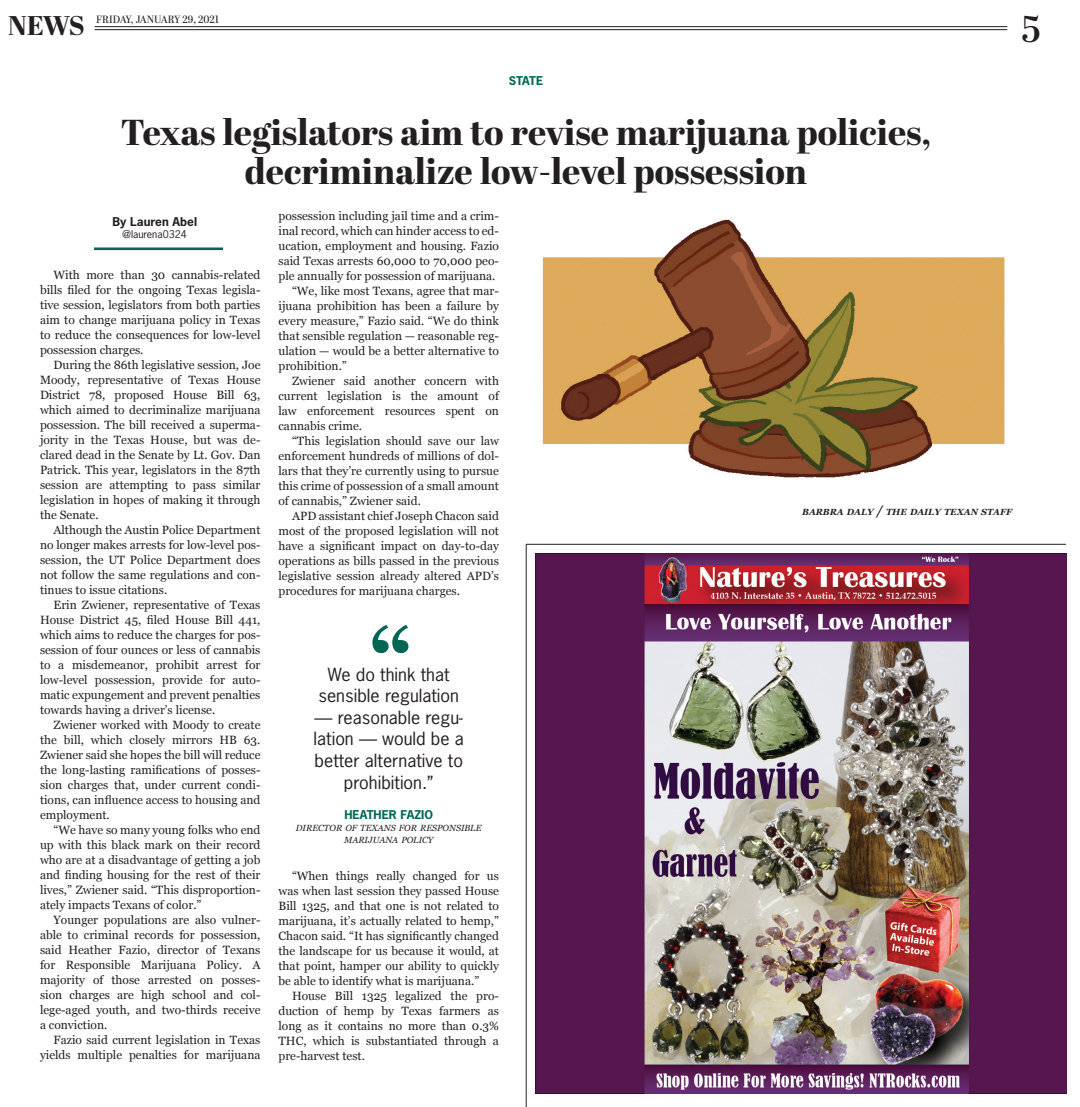
<style>
.page{position:relative;width:1080px;height:1107px;background:#fff}
.page>*{position:absolute;margin:0;border:0;box-sizing:border-box;transform-origin:0 0}
.t1{font:600 37.5px "Abril Display";color:#231f20}
.t2{font:800 36px/39px "Abril Display";color:#231f20;text-align:center}
.t3{font:800 27px "Abril Display";color:#231f20}
.t4{font:17.1px/21.6px "News Gothic Std";color:#231f20;text-align:center;scale:1.05 1}
.t5{font:12px/15px "Georgia";color:#231f20;text-align:justify}
.t6{font:700 11.4px "News Gothic Std";color:#006654;scale:1.05 1}
.t7{font:700 11.4px "News Gothic Std";color:#231f20;scale:1.05 1}
.t8{font:10.5px "Abril Display";color:#231f20}
.t9{font:10.05px "News Gothic Std";color:#231f20;scale:1.05 1}
.t10{font:italic 8.85px/12px "Georgia";color:#231f20;text-align:center}
.t11{font:italic 700 8.85px "Georgia";color:#231f20}
.s1{font-size:12.75px}
</style>
<div class="page">
<img style="left:535px;top:553px;width:531px;height:540px">
<hr style="left:95px;top:29px;width:912px;height:1px;background:#231f20">
<hr style="left:95px;top:26px;width:912px;height:1px;background:#231f20">
<img style="left:542px;top:219px;width:463px;height:259px">
<hr style="left:94px;top:247px;width:129px;height:3px;background:#0b6755">
<hr style="left:526px;top:544px;width:540px;height:1px;background:#231f20">
<hr style="left:526px;top:544px;width:1px;height:563px;background:#231f20">
<svg style="left:372px;top:625px;width:36px;height:28px"></svg>
<h3 class="t3" style="left:8px;top:6px;width:78px">NEWS</h3>
<h1 class="t1" style="left:1022px;top:3px;width:21px">5</h1>
<p class="t8" style="left:96px;top:12px;width:124px">FRIDAY, JANUARY 29, 2021</p>
<p class="t6" style="left:509px;top:73px;width:34px">STATE</p>
<h2 class="t2" style="left:121px;top:115px;width:812px">Texas legislators aim to revise marijuana policies, decriminalize low-level possession</h2>
<p class="t7" style="left:112px;top:214px;width:82px">By Lauren Abel</p>
<p class="t9" style="left:123px;top:228px;width:63px">@laurena0324</p>
<p class="t5" style="left:279px;top:208px;width:222px">possession including jail time and a crim-</p>
<p class="t5" style="left:279px;top:223px;width:222px">inal record, which can hinder access to ed-</p>
<p class="t5" style="left:279px;top:238px;width:222px">ucation, employment and housing. Fazio</p>
<p class="t5" style="left:279px;top:253px;width:222px">said Texas arrests 60,000 to 70,000 peo-</p>
<p class="t5" style="left:279px;top:268px;width:218px">ple annually for possession of marijuana.</p>
<p class="t5" style="left:292px;top:283px;width:208px">“We, like most Texans, agree that mar-</p>
<p class="t5" style="left:279px;top:298px;width:222px">ijuana prohibition has been a failure by</p>
<p class="t5" style="left:279px;top:313px;width:222px">every measure,” Fazio said. “We do think</p>
<p class="t5" style="left:279px;top:328px;width:222px">that sensible regulation — reasonable reg-</p>
<p class="t5" style="left:279px;top:343px;width:222px">ulation — would be a better alternative to</p>
<p class="t5" style="left:279px;top:358px;width:70px">prohibition.”</p>
<p class="t5" style="left:292px;top:373px;width:208px">Zwiener said another concern with</p>
<p class="t5" style="left:279px;top:388px;width:222px">current legislation is the amount of</p>
<p class="t5" style="left:279px;top:403px;width:222px">law enforcement resources spent on</p>
<p class="t5" style="left:279px;top:418px;width:85px">cannabis crime.</p>
<p class="t5" style="left:292px;top:433px;width:208px">“This legislation should save our law</p>
<p class="t5" style="left:279px;top:448px;width:222px">enforcement hundreds of millions of dol-</p>
<p class="t5" style="left:279px;top:463px;width:222px">lars that they’re currently using to pursue</p>
<p class="t5" style="left:279px;top:478px;width:222px">this crime of possession of a small amount</p>
<p class="t5" style="left:279px;top:493px;width:144px">of cannabis,” Zwiener said.</p>
<p class="t5" style="left:292px;top:508px;width:208px">APD assistant chief Joseph Chacon said</p>
<p class="t5" style="left:279px;top:523px;width:222px">most of the proposed legislation will not</p>
<p class="t5" style="left:279px;top:538px;width:222px">have a significant impact on day-to-day</p>
<p class="t5" style="left:279px;top:553px;width:222px">operations as bills passed in the previous</p>
<p class="t5" style="left:279px;top:568px;width:222px">legislative session already altered APD’s</p>
<p class="t5" style="left:279px;top:583px;width:183px">procedures for marijuana charges.</p>
<p class="t5" style="left:40px;top:267px;width:222px;text-indent:14px">With more than 30 cannabis-related bills filed for the ongoing Texas legisla&shy;tive session, legislators from both parties aim to change marijuana policy in Texas to reduce the consequences for low-level possession charges.</p>
<p class="t5" style="left:40px;top:357px;width:222px;text-indent:14px">During the 86th legislative session, Joe Moody, representative of Texas House District 78, proposed House Bill 63, which aimed to decriminalize marijuana possession. The bill received a superma&shy;jority in the Texas House, but was de&shy;clared dead in the Senate by Lt. Gov. Dan Patrick. This year, legislators in the 87th session are attempting to pass similar legislation in hopes of making it through the Senate.</p>
<p class="t5" style="left:40px;top:522px;width:222px;text-indent:14px">Although the Austin Police Department no longer makes arrests for low-level pos&shy;session, the UT Police Department does not follow the same regulations and con&shy;tinues to issue citations.</p>
<p class="t5" style="left:40px;top:597px;width:222px;text-indent:14px">Erin Zwiener, representative of Texas House District 45, filed House Bill 441, which aims to reduce the charges for pos&shy;session of four ounces or less of cannabis to a misdemeanor, prohibit arrest for low-level possession, provide for auto&shy;matic expungement and prevent penalties towards having a driver’s license.</p>
<p class="t5" style="left:40px;top:717px;width:222px;text-indent:14px">Zwiener worked with Moody to create the bill, which closely mirrors HB 63.<br>Zwiener said she hopes the bill will reduce the long-lasting ramifications of posses&shy;sion charges that, under current condi&shy;tions, can influence access to housing and employment.</p>
<p class="t5" style="left:40px;top:822px;width:222px;text-indent:14px">“We have so many young folks who end up with this black mark on their record who are at a disadvantage of getting a job and finding housing for the rest of their lives,” Zwiener said. “This disproportion&shy;ately impacts Texans of color.”</p>
<p class="t5" style="left:40px;top:912px;width:222px;text-indent:14px">Younger populations are also vulner&shy;able to criminal records for possession, said Heather Fazio, director of Texans for Responsible Marijuana Policy. A majority of those arrested on posses&shy;sion charges are high school and col&shy;lege-aged youth, and two-thirds receive a conviction.</p>
<p class="t5" style="left:40px;top:1032px;width:222px;text-align:right">Fazio said current legislation in Texas yields multiple penalties for marijuana</p>
<p class="t11" style="left:802px;top:506px;width:211px">BARBRA DALY <span class="s1">/</span> THE DAILY TEXAN STAFF</p>
<h3 class="t4" style="left:318px;top:663px;width:135px">We do think that sensible regulation</h3>
<h3 class="t4" style="left:314px;top:706px;width:145px">— reasonable regu&shy;lation — would be a better alternative to prohibition.”</h3>
<p class="t6" style="left:345px;top:807px;width:86px">HEATHER FAZIO</p>
<p class="t10" style="left:296px;top:822px;width:187px">DIRECTOR OF TEXANS FOR RESPONSIBLE<br>MARIJUANA POLICY</p>
<p class="t5" style="left:279px;top:868px;width:222px;text-indent:14px">“When things really changed for us was when last session they passed House Bill 1325, and that one is not related to marijuana, it’s actually related to hemp,” Chacon said. “It has significantly changed the landscape for us because it would, at that point, hamper our ability to quickly be able to identify what is marijuana.”</p>
<p class="t5" style="left:279px;top:988px;width:222px;text-indent:14px">House Bill 1325 legalized the pro&shy;duction of hemp by Texas farmers as long as it contains no more than 0.3% THC, which is substantiated through a pre-harvest test.</p>
</div>
